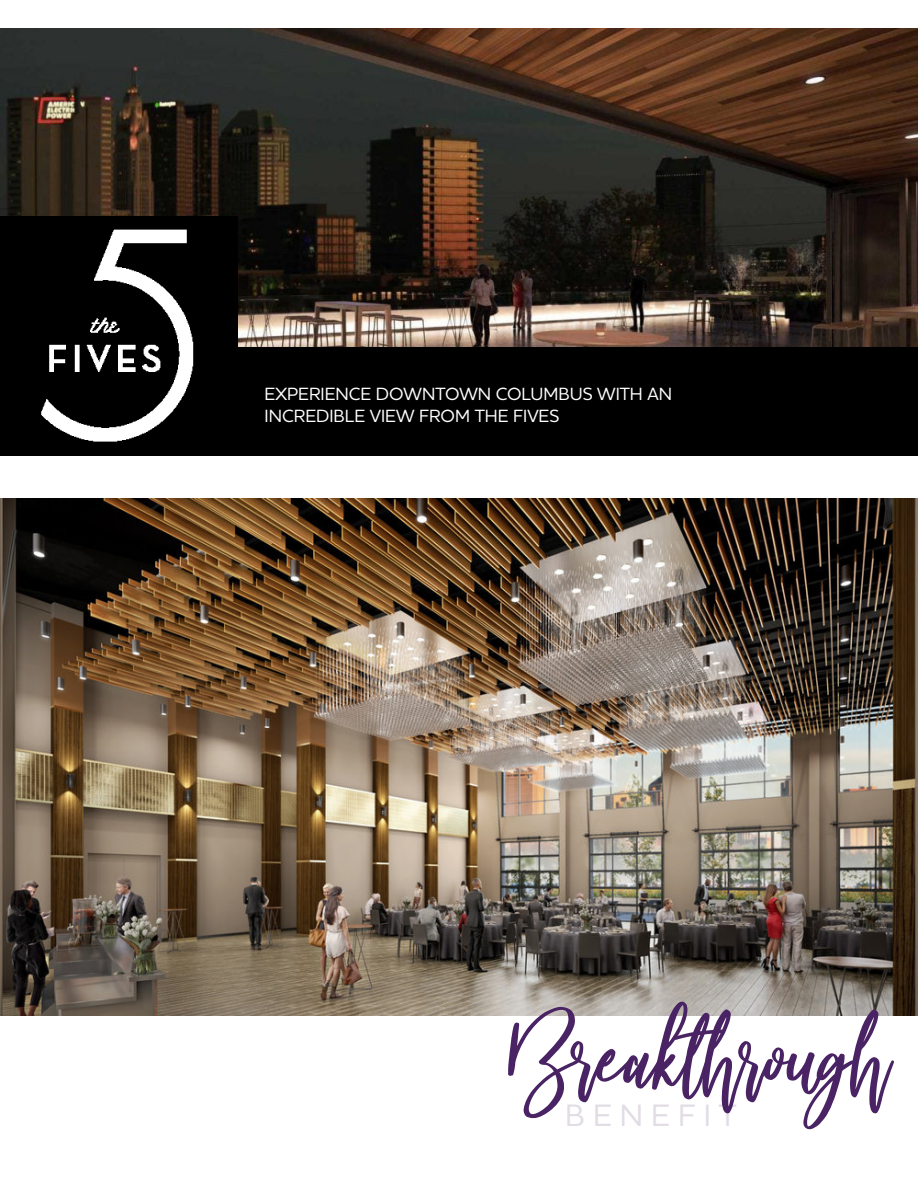
<style>
.page{position:relative;width:918px;height:1188px;background:#fff}
.page>*{position:absolute;margin:0;border:0;box-sizing:border-box;transform-origin:0 0}
.t1{font:112.5px "Beautiful Bloom Alt";color:#492364}
.t2{font:500 31.5px "Houschka Alt Pro";color:#e2dde5}
.t3{font:500 18px/21.6px "Houschka Alt Pro";color:#fff}
</style>
<div class="page">
<img style="left:0;top:28px;width:918px;height:320px">
<div style="left:237px;top:348px;width:681px;height:108px;background:#000"></div>
<img style="left:0;top:216px;width:238px;height:240px">
<img style="left:0;top:499px;width:918px;height:516px">
<p class="t3" style="left:265px;top:383px;width:409px">EXPERIENCE DOWNTOWN COLUMBUS WITH AN<br>INCREDIBLE VIEW FROM THE FIVES</p>
<h1 class="t1" style="left:509px;top:996px;width:384px">Breakthrough</h1>
<h2 class="t2" style="left:565px;top:1095px;width:173px">B E N E F I T</h2>
</div>
